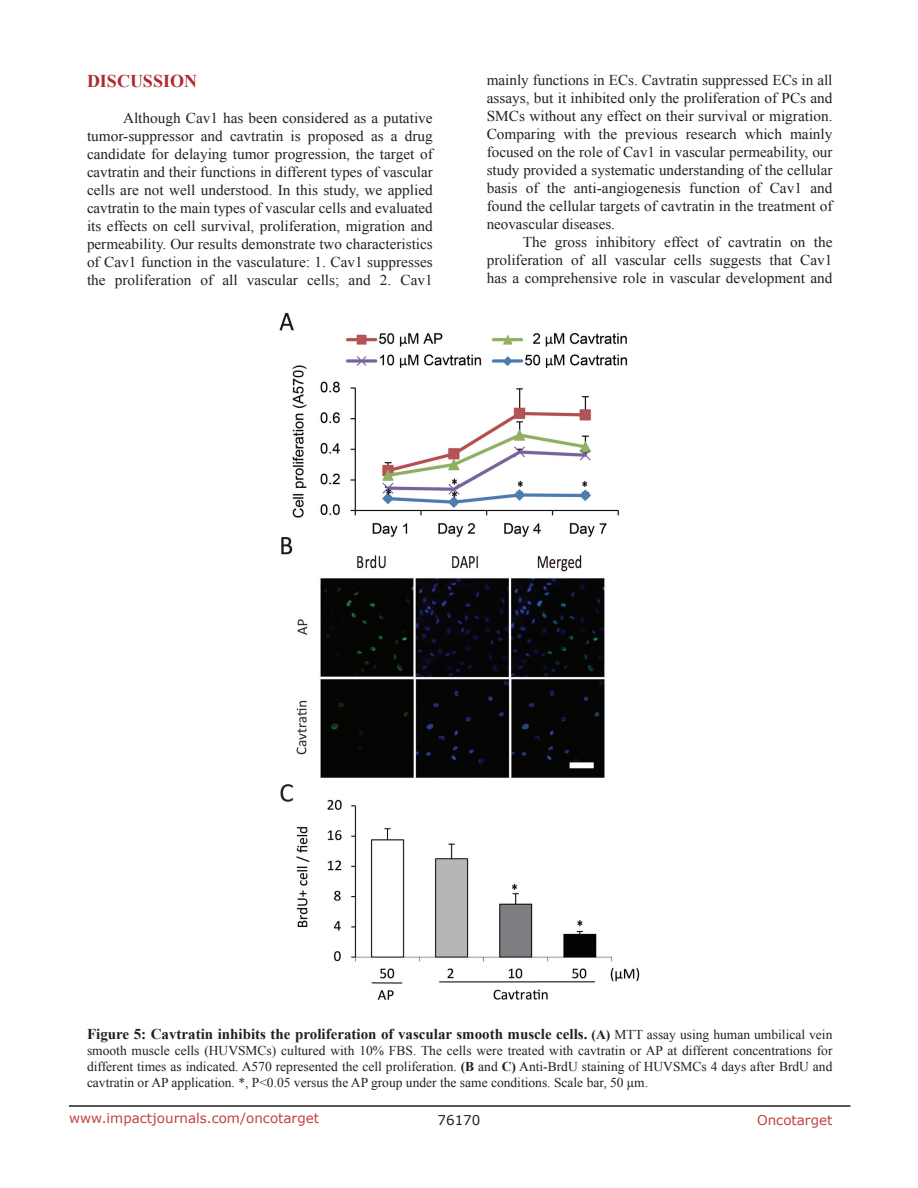
<style>
.page{position:relative;width:918px;height:1188px;background:#fff}
.page>*{position:absolute;margin:0;border:0;box-sizing:border-box;transform-origin:0 0}
.Heading{font:700 18px "Times New Roman";color:#ac2b31}
.BodyText{font:15px/18px "Times New Roman";color:#231f20;text-align:justify}
.figuretext{font:700 15px "Times New Roman";color:#231f20}
.figuretext-2{font:13.5px/16.2px "Times New Roman";color:#231f20;text-align:justify}
.t1{font:13.5px "Verdana";color:#c24141}
.t2{font:13.5px "Verdana";color:#231f20}
.s1{font-size:13.5px}
.s2{font-weight:400;font-size:13.5px}
.s3{font-weight:700}
</style>
<div class="page">
<hr style="left:69px;top:1105px;width:781px;height:2px;background:#231f20">
<img style="left:279px;top:312px;width:361px;height:688px">
<p class="Heading" style="left:87px;top:69px;width:112px">DISCUSSION</p>
<p class="BodyText" style="left:87px;top:109px;width:347px;text-indent:36px">Although Cav1 has been considered as a putative tumor-suppressor and cavtratin is proposed as a drug candidate for delaying tumor progression, the target of cavtratin and their functions in different types of vascular cells are not well understood. In this study, we applied cavtratin to the main types of vascular cells and evaluated its effects on cell survival, proliferation, migration and permeability. Our results demonstrate two characteristics of Cav1 function in the vasculature: 1. Cav1 suppresses the proliferation of all vascular cells; and 2. Cav1</p>
<p class="BodyText" style="left:487px;top:71px;width:347px">mainly functions in ECs. Cavtratin suppressed ECs in all assays, but it inhibited only the proliferation of PCs and SMCs without any effect on their survival or migration.<br>Comparing with the previous research which mainly focused on the role of Cav1 in vascular permeability, our study provided a systematic understanding of the cellular basis of the anti-angiogenesis function of Cav1 and found the cellular targets of cavtratin in the treatment of neovascular diseases.</p>
<p class="BodyText" style="left:487px;top:233px;width:347px;text-indent:36px">The gross inhibitory effect of cavtratin on the proliferation of all vascular cells suggests that Cav1 has a comprehensive role in vascular development and</p>
<p class="figuretext" style="left:87px;top:1023px;width:747px">Figure 5: Cavtratin inhibits the proliferation of vascular smooth muscle cells. <span class="s1">(A)</span> <span class="s2">MTT assay using human umbilical vein</span></p>
<p class="figuretext-2" style="left:87px;top:1042px;width:747px">smooth muscle cells (HUVSMCs) cultured with 10% FBS. The cells were treated with cavtratin or AP at different concentrations for different times as indicated. A570 represented the cell proliferation. <span class="s3">(B</span> and <span class="s3">C)</span> Anti-BrdU staining of HUVSMCs 4 days after BrdU and cavtratin or AP application. *, P&lt;0.05 versus the AP group under the same conditions. Scale bar, 50 μm.</p>
<p class="t1" style="left:69px;top:1109px;width:252px">www.impactjournals.com/oncotarget</p>
<p class="t2" style="left:438px;top:1111px;width:44px">76170</p>
<p class="t1" style="left:757px;top:1111px;width:77px">Oncotarget</p>
</div>
